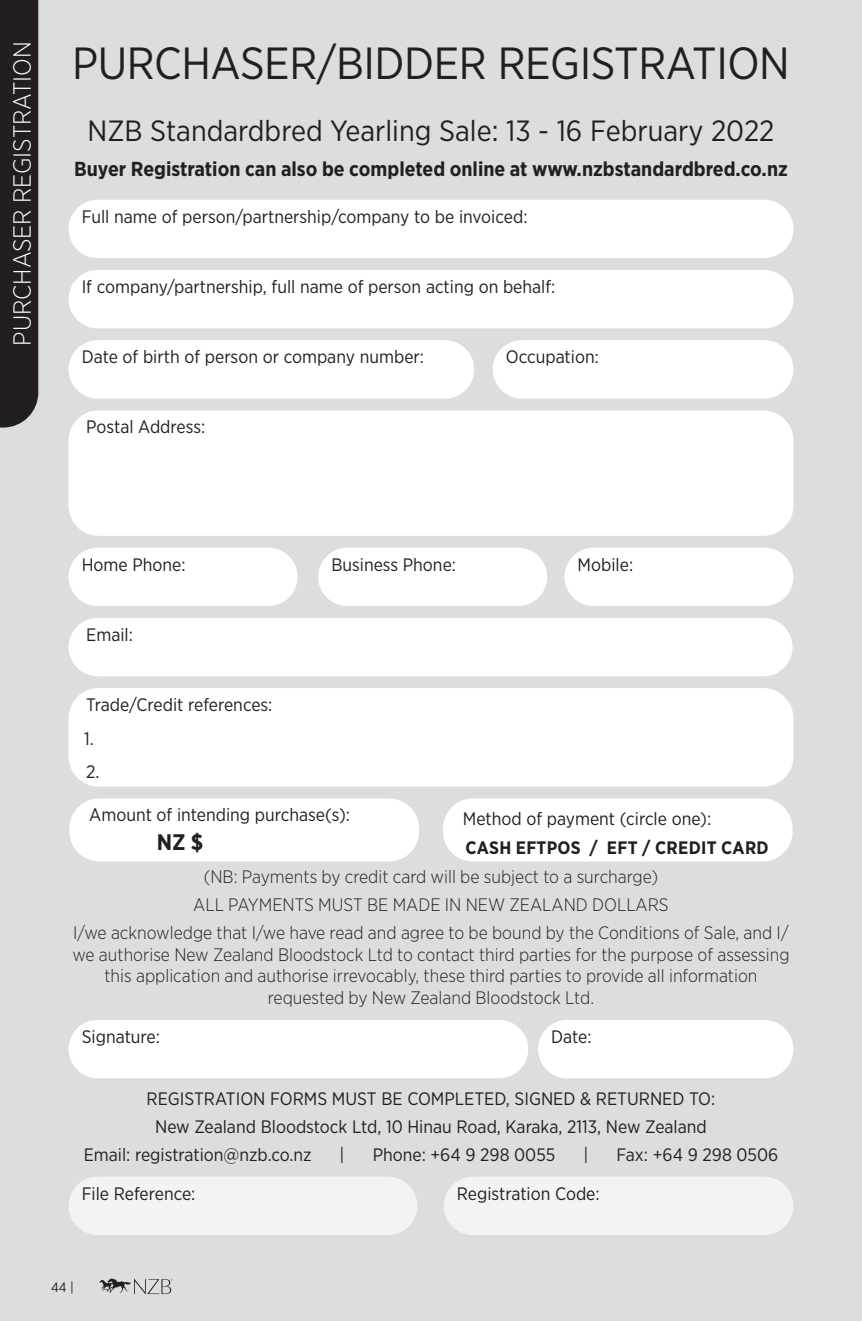
<style>
.page{position:relative;width:862px;height:1321px;background:#fff}
.page>*{position:absolute;margin:0;border:0;box-sizing:border-box;transform-origin:0 0}
.t1{font:45px "Gotham Narrow";letter-spacing:-.01em;color:#231f20}
.t2{font:29.25px "Gotham Narrow";color:#231f20}
.t3{font:300 24.75px "Gotham Narrow";color:#fff}
.t4{font:700 22.5px "Gotham Narrow";color:#231f20}
.t5{font:700 20.25px "Gotham Narrow";color:#231f20}
.t6{font:18px "Gotham Narrow";color:#231f20}
.t7{font:300 18px/21.6px "Gotham Narrow";color:#231f20;text-align:center}
.t8{font:700 18px "Gotham Narrow";letter-spacing:.015em;color:#231f20}
.t9{font:13.5px "Gotham Narrow";color:#231f20}
.s1{font-family:"DIN2014"}
</style>
<div class="page">
<div style="left:0;top:0;width:861px;height:1320px;background:#dcdddf"></div>
<div style="left:0;top:0;width:38px;height:427px;background:#231f20"></div>
<div style="left:68px;top:200px;width:725px;height:58px;background:#fff;border-radius:29px"></div>
<div style="left:68px;top:270px;width:725px;height:58px;background:#fff;border-radius:29px"></div>
<div style="left:68px;top:340px;width:406px;height:58px;background:#fff;border-radius:29px"></div>
<div style="left:492px;top:340px;width:301px;height:58px;background:#fff;border-radius:29px"></div>
<div style="left:68px;top:410px;width:725px;height:126px;background:#fff;border-radius:30px"></div>
<div style="left:68px;top:547px;width:229px;height:59px;background:#fff;border-radius:29px"></div>
<div style="left:318px;top:547px;width:229px;height:59px;background:#fff;border-radius:29px"></div>
<div style="left:564px;top:547px;width:229px;height:59px;background:#fff;border-radius:29px"></div>
<div style="left:68px;top:618px;width:724px;height:58px;background:#fff;border-radius:29px"></div>
<div style="left:68px;top:688px;width:725px;height:98px;background:#fff;border-radius:30px"></div>
<div style="left:69px;top:798px;width:350px;height:63px;background:#fff;border-radius:30px"></div>
<div style="left:442px;top:798px;width:350px;height:63px;background:#fff;border-radius:30px"></div>
<div style="left:68px;top:1019px;width:460px;height:59px;background:#fff;border-radius:29px"></div>
<div style="left:537px;top:1019px;width:256px;height:59px;background:#fff;border-radius:29px"></div>
<div style="left:68px;top:1176px;width:349px;height:58px;background:#f2f3f4;border-radius:29px"></div>
<div style="left:443px;top:1176px;width:350px;height:58px;background:#f2f3f4;border-radius:29px"></div>
<svg style="left:99px;top:1277px;width:73px;height:17px"></svg>
<p class="t3" style="left:7px;top:345px;width:306px;rotate:-90deg">PURCHASER REGISTRATION</p>
<p class="t1" style="left:72px;top:35px;width:718px">PURCHASER/BIDDER REGISTRATION</p>
<p class="t2" style="left:87px;top:112px;width:688px">NZB Standardbred Yearling Sale: 13 - 16 February 2022</p>
<p class="t5" style="left:74px;top:156px;width:714px">Buyer Registration can also be completed online at www.nzbstandardbred.co.nz</p>
<p class="t6" style="left:82px;top:205px;width:447px">Full name of person/partnership/company to be invoiced:</p>
<p class="t6" style="left:82px;top:275px;width:475px">If company/partnership, full name of person acting on behalf:</p>
<p class="t6" style="left:82px;top:346px;width:344px">Date of birth of person or company number:</p>
<p class="t6" style="left:505px;top:346px;width:94px">Occupation<span class="s1">:</span></p>
<p class="t6" style="left:86px;top:416px;width:120px">Postal Address:</p>
<p class="t6" style="left:82px;top:553px;width:105px">Home Phone:</p>
<p class="t6" style="left:331px;top:553px;width:126px">Business Phone:</p>
<p class="t6" style="left:577px;top:553px;width:57px">Mobile:</p>
<p class="t6" style="left:86px;top:623px;width:48px">Email:</p>
<p class="t6" style="left:86px;top:693px;width:188px">Trade/Credit references:</p>
<p class="t6" style="left:84px;top:727px;width:11px">1.</p>
<p class="t6" style="left:86px;top:760px;width:15px">2.</p>
<p class="t6" style="left:89px;top:803px;width:262px">Amount of intending purchase(s):</p>
<p class="t4" style="left:157px;top:827px;width:48px">NZ $</p>
<p class="t6" style="left:462px;top:807px;width:250px">Method of payment (circle one):</p>
<p class="t8" style="left:465px;top:836px;width:304px">CASH EFTPOS / EFT / CREDIT CARD</p>
<p class="t7" style="left:204px;top:865px;width:455px">(NB: Payments by credit card will be subject to a surcharge)</p>
<p class="t7" style="left:193px;top:893px;width:477px">ALL PAYMENTS MUST BE MADE IN NEW ZEALAND DOLLARS</p>
<p class="t7" style="left:72px;top:921px;width:718px">I/we acknowledge that I/we have read and agree to be bound by the Conditions of Sale, and I/ we authorise New Zealand Bloodstock Ltd to contact third parties for the purpose of assessing this application and authorise irrevocably, these third parties to provide all information requested by New Zealand Bloodstock Ltd.</p>
<p class="t6" style="left:82px;top:1025px;width:80px">Signature:</p>
<p class="t6" style="left:551px;top:1025px;width:42px">Date:</p>
<p class="t6" style="left:146px;top:1086px;width:570px">REGISTRATION FORMS MUST BE COMPLETED, SIGNED &amp; RETURNED TO:</p>
<p class="t6" style="left:155px;top:1114px;width:553px">New Zealand Bloodstock Ltd, 10 Hinau Road, Karaka, 2113, New Zealand</p>
<p class="t6" style="left:84px;top:1142px;width:229px">Email: registration@nzb.co.nz</p>
<p class="t6" style="left:339px;top:1142px;width:7px">|</p>
<p class="t6" style="left:372px;top:1142px;width:184px">Phone: +64 9 298 0055</p>
<p class="t6" style="left:583px;top:1142px;width:7px">|</p>
<p class="t6" style="left:616px;top:1142px;width:163px">Fax: +64 9 298 0506</p>
<p class="t6" style="left:82px;top:1181px;width:115px">File Reference:</p>
<p class="t6" style="left:456px;top:1181px;width:144px">Registration Code:</p>
<p class="t9" style="left:51px;top:1278px;width:24px">44 |</p>
</div>
